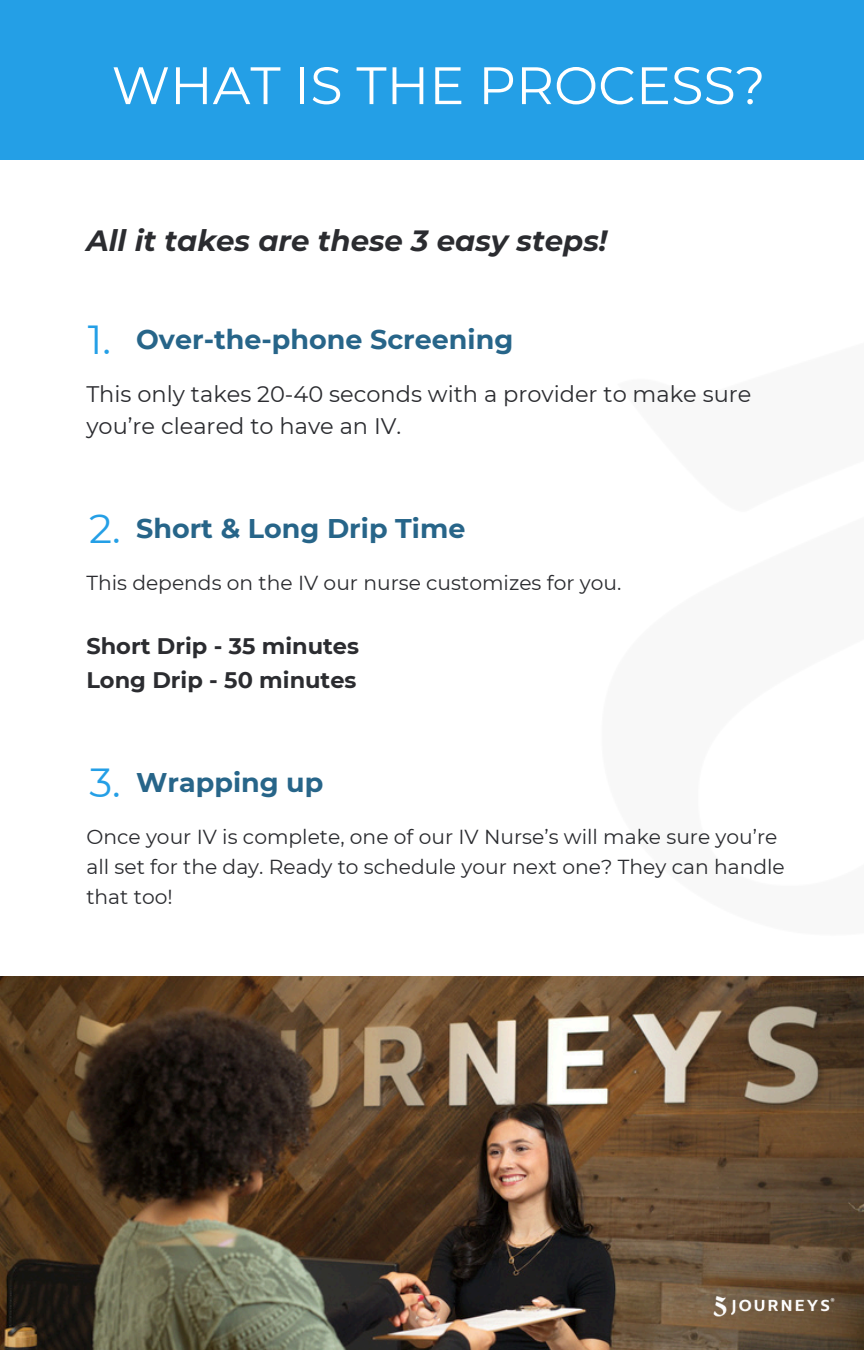
<style>
.page{position:relative;width:864px;height:1350px;background:#fff}
.page>*{position:absolute;margin:0;border:0;box-sizing:border-box;transform-origin:0 0}
.t1{font:52.65px "Montserrat";color:#fff}
.t2{font:40.5px "Montserrat";color:#249fe6}
.t3{font:italic 700 29.25px "Montserrat";color:#2b2c30}
.t4{font:700 27px "Montserrat";color:#276589}
.t5{font:22.5px/31.9px "Montserrat";color:#2b2c30}
.t6{font:700 22.5px/33.8px "Montserrat";color:#2b2c30}
.t7{font:20.25px/30.4px "Montserrat";color:#2b2c30}
</style>
<div class="page">
<img style="left:0;top:976px;width:864px;height:374px">
<img style="left:705px;top:1285px;width:133px;height:41px">
<div style="left:0;top:0;width:864px;height:160px;background:#249fe6"></div>
<img style="left:531px;top:976px;width:333px;height:29px">
<p class="t1" style="left:112px;top:53px;width:656px">WHAT IS THE PROCESS?</p>
<p class="t3" style="left:86px;top:222px;width:523px">All it takes are these 3 easy steps!</p>
<h2 class="t2" style="left:88px;top:314px;width:25px">1.</h2>
<h3 class="t4" style="left:136px;top:322px;width:379px">Over-the-phone Screening</h3>
<h5 class="t5" style="left:86px;top:378px;width:667px">This only takes 20-40 seconds with a provider to make sure you’re cleared to have an IV.</h5>
<h2 class="t2" style="left:89px;top:504px;width:33px">2.</h2>
<h3 class="t4" style="left:136px;top:512px;width:331px">Short &amp; Long Drip Time</h3>
<p class="t7" style="left:86px;top:567px;width:536px">This depends on the IV our nurse customizes for you.</p>
<h4 class="t6" style="left:86px;top:629px;width:274px">Short Drip - 35 minutes<br>Long Drip - 50 minutes</h4>
<h2 class="t2" style="left:89px;top:758px;width:33px">3.</h2>
<h3 class="t4" style="left:136px;top:766px;width:189px">Wrapping up</h3>
<p class="t7" style="left:86px;top:821px;width:700px">Once your IV is complete, one of our IV Nurse’s will make sure you’re all set for the day. Ready to schedule your next one? They can handle that too!</p>
</div>
